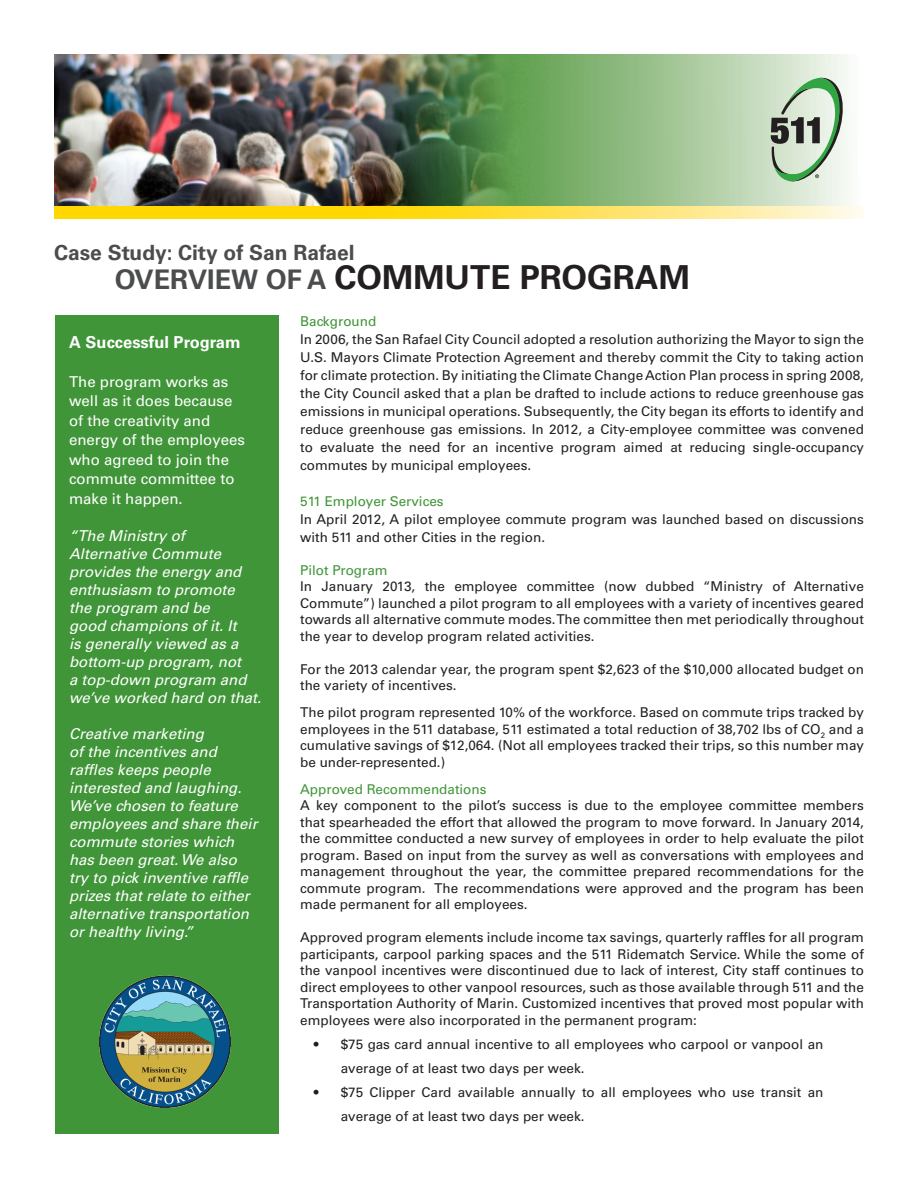
<style>
.page{position:relative;width:918px;height:1188px;background:#fff}
.page>*{position:absolute;margin:0;border:0;box-sizing:border-box;transform-origin:0 0}
.t1{font:700 33px "Univers LT";color:#231f20}
.t2{font:700 21px "Univers LT";color:#4b4c4d}
.t3{font:700 16.5px "Univers LT";color:#fff}
.t4{font:italic 15px/18px "Univers LT";color:#fff}
.t5{font:15px/19.5px "Univers LT";color:#fff}
.t6{font:13.5px/16.5px "Univers LT";color:#231f20;text-align:justify}
.t7{font:13.5px "Univers LT";color:#3f9537}
.s1{font-size:27px;color:#4b4c4d}
</style>
<div class="page">
<div style="left:55px;top:315px;width:224px;height:819px;background:#3f9537"></div>
<svg style="left:54px;top:205px;width:810px;height:13px;background:#f4d946"></svg>
<svg style="left:54px;top:54px;width:793px;height:151px;background:#b1cea6"></svg>
<svg style="left:771px;top:78px;width:72px;height:103px;background:#aac0a8"></svg>
<img style="left:55px;top:54px;width:552px;height:151px">
<img style="left:99px;top:975px;width:132px;height:133px">
<p class="t2" style="left:54px;top:241px;width:302px">Case Study: City of San Rafael</p>
<h1 class="t1" style="left:115px;top:258px;width:577px"><span class="s1">OVERVIEW OF A</span> COMMUTE PROGRAM</h1>
<h4 class="t3" style="left:69px;top:332px;width:173px">A Successful Program</h4>
<p class="t5" style="left:69px;top:372px;width:177px">The program works as well as it does because of the creativity and energy of the employees who agreed to join the commute committee to make it happen.</p>
<p class="t4" style="left:69px;top:527px;width:194px">“The Ministry of<br>Alternative Commute provides the energy and enthusiasm to promote<br>the program and be<br>good champions of it. It<br>is generally viewed as a bottom-up program, not<br>a top-down program and we’ve worked hard on that.</p>
<p class="t4" style="left:69px;top:725px;width:190px">Creative marketing<br>of the incentives and raffles keeps people interested and laughing.<br>We’ve chosen to feature employees and share their commute stories which has been great. We also try to pick inventive raffle prizes that relate to either alternative transportation or healthy living.”</p>
<p class="t7" style="left:300px;top:313px;width:78px">Background</p>
<p class="t6" style="left:300px;top:331px;width:565px">In 2006, the San Rafael City Council adopted a resolution authorizing the Mayor to sign the</p>
<p class="t6" style="left:300px;top:348px;width:565px;line-height:18px">U.S. Mayors Climate Protection Agreement and thereby commit the City to taking action for climate protection. By initiating the Climate Change Action Plan process in spring 2008, the City Council asked that a plan be drafted to include actions to reduce greenhouse gas emissions in municipal operations. Subsequently, the City began its efforts to identify and reduce greenhouse gas emissions. In 2012, a City-employee committee was convened to evaluate the need for an incentive program aimed at reducing single-occupancy commutes by municipal employees.</p>
<p class="t7" style="left:300px;top:493px;width:145px">511 Employer Services</p>
<p class="t6" style="left:300px;top:510px;width:565px;line-height:18px">In April 2012, A pilot employee commute program was launched based on discussions with 511 and other Cities in the region.</p>
<p class="t7" style="left:300px;top:562px;width:89px">Pilot Program</p>
<p class="t6" style="left:300px;top:578px;width:565px">In January 2013, the employee committee (now dubbed “Ministry of Alternative Commute”) launched a pilot program to all employees with a variety of incentives geared towards all alternative commute modes. The committee then met periodically throughout the year to develop program related activities.</p>
<p class="t6" style="left:300px;top:661px;width:565px">For the 2013 calendar year, the program spent $2,623 of the $10,000 allocated budget on the variety of incentives.</p>
<p class="t6" style="left:300px;top:704px;width:565px">The pilot program represented 10% of the workforce. Based on commute trips tracked by employees in the 511 database, 511 estimated a total reduction of 38,702 lbs of CO<sub>2</sub> and a cumulative savings of $12,064. (Not all employees tracked their trips, so this number may be under-represented.)</p>
<p class="t7" style="left:300px;top:781px;width:188px">Approved Recommendations</p>
<p class="t6" style="left:300px;top:797px;width:565px">A key component to the pilot’s success is due to the employee committee members that spearheaded the effort that allowed the program to move forward. In January 2014, the committee conducted a new survey of employees in order to help evaluate the pilot program. Based on input from the survey as well as conversations with employees and management throughout the year, the committee prepared recommendations for the commute program. The recommendations were approved and the program has been made permanent for all employees.</p>
<p class="t6" style="left:300px;top:929px;width:565px">Approved program elements include income tax savings, quarterly raffles for all program participants, carpool parking spaces and the 511 Ridematch Service. While the some of the vanpool incentives were discontinued due to lack of interest, City staff continues to direct employees to other vanpool resources, such as those available through 511 and the Transportation Authority of Marin. Customized incentives that proved most popular with employees were also incorporated in the permanent program:</p>
<p class="t6" style="left:341px;top:1032px;width:484px;line-height:24px;text-indent:-27px">• $75 gas card annual incentive to all employees who carpool or vanpool an average of at least two days per week.</p>
<p class="t6" style="left:341px;top:1080px;width:484px;line-height:24px;text-indent:-27px">• $75 Clipper Card available annually to all employees who use transit an average of at least two days per week.</p>
</div>
